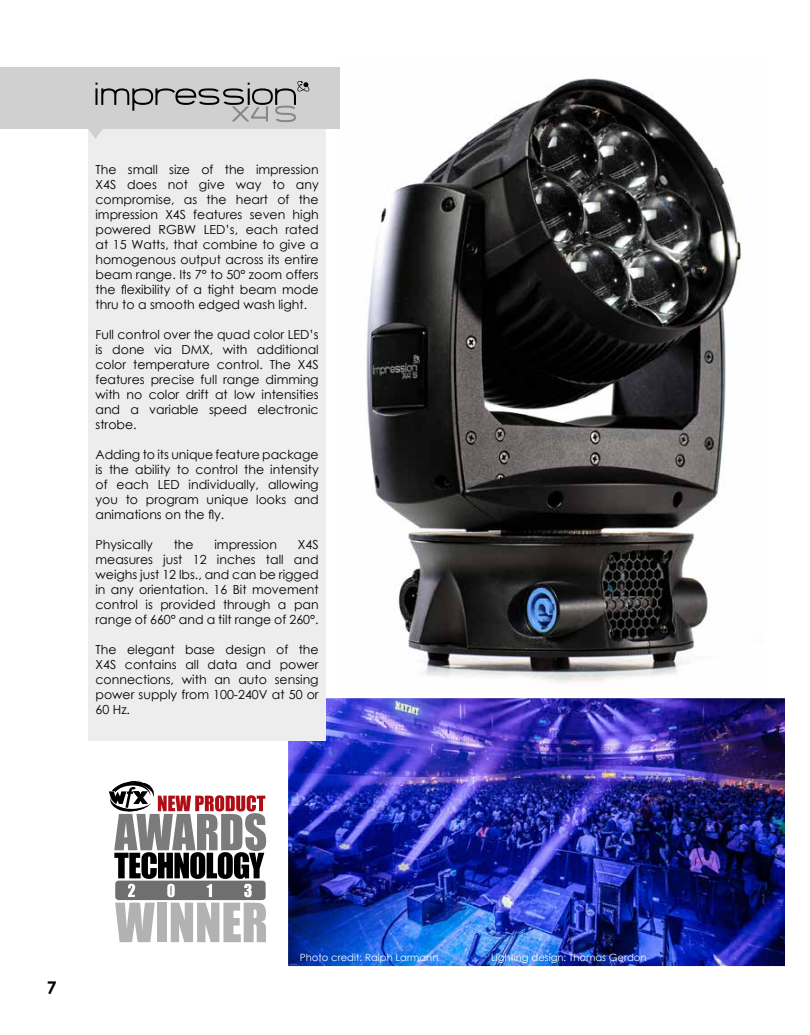
<style>
.page{position:relative;width:810px;height:1035px;background:#fff}
.page>*{position:absolute;margin:0;border:0;box-sizing:border-box;transform-origin:0 0}
.t1{font:700 17.5px "Century Gothic";color:#000}
.t2{font:12.5px/15px "Century Gothic";color:#000;text-align:justify}
.t3{font:10px "Century Gothic";color:#fff}
</style>
<div class="page">
<img style="left:289px;top:699px;width:496px;height:267px">
<div style="left:286px;top:696px;width:502px;height:273px;border:2px solid #fff"></div>
<img style="left:337px;top:67px;width:404px;height:616px">
<div style="left:88px;top:121px;width:238px;height:620px;background:#ededed"></div>
<div style="left:0;top:68px;width:340px;height:61px;background:#d0d0d0"></div>
<svg style="left:95px;top:81px;width:214px;height:41px"></svg>
<svg style="left:88px;top:129px;width:15px;height:10px"></svg>
<div style="left:115px;top:881px;width:151px;height:19px;background:#706f6f;border-radius:3px"></div>
<svg style="left:115px;top:903px;width:40px;height:39px"></svg>
<div style="left:157px;top:903px;width:10px;height:39px;background:#b3b2b2"></div>
<svg style="left:171px;top:903px;width:95px;height:39px"></svg>
<svg style="left:109px;top:781px;width:157px;height:116px"></svg>
<p class="t2" style="left:95px;top:162px;width:225px">The small size of the impression X4S does not give way to any compromise, as the heart of the impression X4S features seven high powered RGBW LED’s, each rated at 15 Watts, that combine to give a homogenous output across its entire beam range. Its 7° to 50° zoom offers the flexibility of a tight beam mode thru to a smooth edged wash light.</p>
<p class="t2" style="left:95px;top:327px;width:225px">Full control over the quad color LED’s is done via DMX, with additional color temperature control. The X4S features precise full range dimming with no color drift at low intensities and a variable speed electronic strobe.</p>
<p class="t2" style="left:95px;top:447px;width:225px">Adding to its unique feature package is the ability to control the intensity of each LED individually, allowing you to program unique looks and animations on the fly.</p>
<p class="t2" style="left:95px;top:537px;width:59px">Physically</p>
<p class="t2" style="left:174px;top:537px;width:21px">the</p>
<p class="t2" style="left:214px;top:537px;width:64px">impression</p>
<p class="t2" style="left:95px;top:537px;width:225px;text-indent:202px">X4S measures just 12 inches tall and weighs just 12 lbs., and can be rigged in any orientation. 16 Bit movement control is provided through a pan range of 660° and a tilt range of 260°.</p>
<p class="t2" style="left:95px;top:642px;width:225px">The elegant base design of the X4S contains all data and power connections, with an auto sensing power supply from 100-240V at 50 or 60 Hz.</p>
<h1 class="t1" style="left:47px;top:974px;width:11px">7</h1>
<p class="t3" style="left:300px;top:951px;width:140px">Photo credit: Ralph Larmann</p>
<p class="t3" style="left:491px;top:951px;width:157px">Lighting design: Thomas Gerdon</p>
</div>
